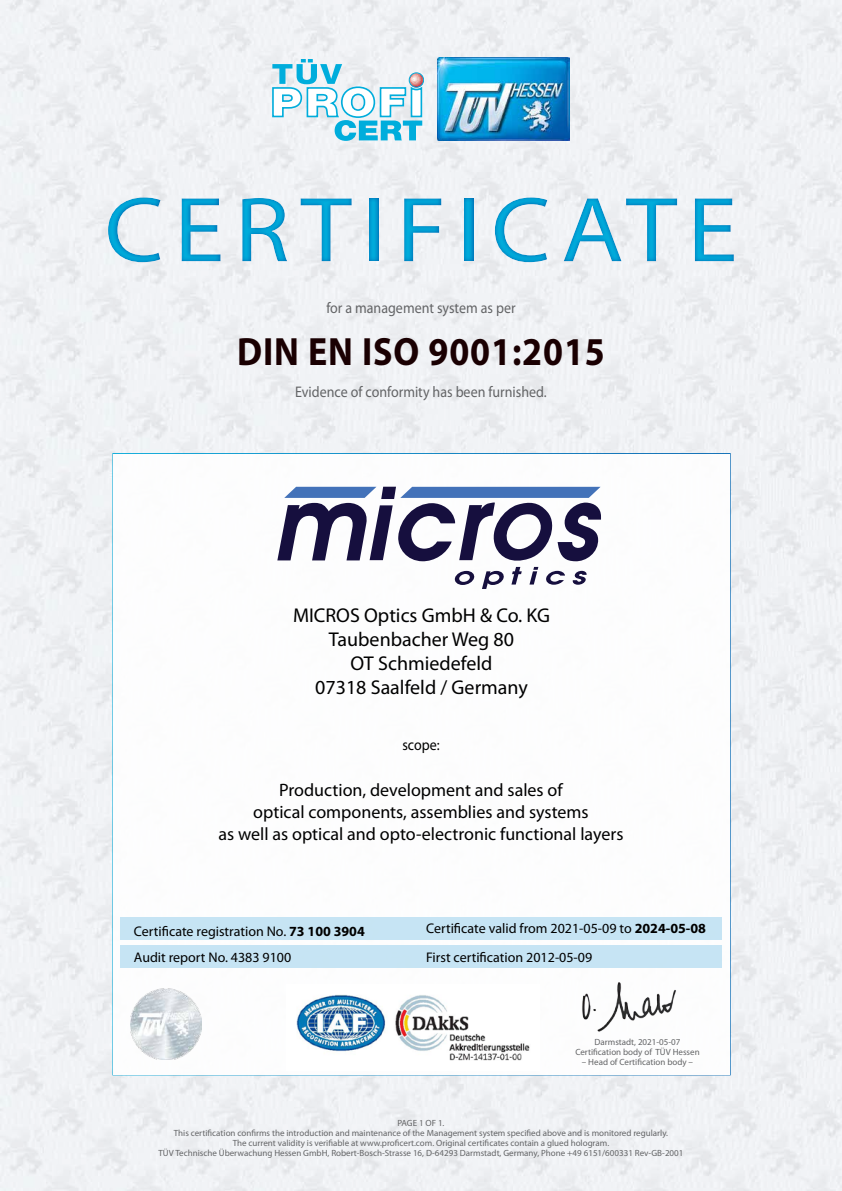
<style>
.page{position:relative;width:842px;height:1191px;background:#fff}
.page>*{position:absolute;margin:0;border:0;box-sizing:border-box;transform-origin:0 0}
.t1{font:93px "Myriad Pro";letter-spacing:.1em;color:#00addc;scale:1.1 1}
.t2{font:700 39.6px "Myriad Pro";letter-spacing:.025em;color:#1a0002;scale:.91 1}
.t3{font:20px/24px "Myriad Pro";color:#000;text-align:center}
.t4{font:18px/21.6px "Myriad Pro";color:#000;text-align:center}
.t5{font:15.4px "Myriad Pro";color:#636466;scale:.91 1}
.t6{font:15.4px "Myriad Pro";color:#000;scale:.91 1}
.t7{font:14px/26px "Myriad Pro";color:#000}
.t8{font:9px/10px "Myriad Pro";color:#636466;text-align:center}
.s1{font-weight:700}
</style>
<div class="page">
<img style="left:0;top:0;width:842px;height:1191px">
<img style="left:437px;top:57px;width:132px;height:83px">
<svg style="left:272px;top:59px;width:152px;height:82px"></svg>
<div style="left:112px;top:453px;width:619px;height:622px;background:#fff;border:2px solid #fff"></div>
<div style="left:120px;top:945px;width:602px;height:23px;background:#c0e2f3"></div>
<div style="left:121px;top:917px;width:601px;height:22px;background:#c0e2f3"></div>
<img style="left:296px;top:995px;width:234px;height:66px">
<img style="left:749px;top:906px;width:78px;height:54px">
<img style="left:736px;top:795px;width:97px;height:40px">
<img style="left:737px;top:681px;width:95px;height:34px">
<img style="left:738px;top:576px;width:93px;height:35px">
<img style="left:737px;top:479px;width:91px;height:36px">
<img style="left:582px;top:982px;width:94px;height:50px">
<div style="left:0;top:172px;width:842px;height:114px;background:#006bb6;opacity:.75"></div>
<img style="left:130px;top:988px;width:71px;height:71px">
<svg style="left:277px;top:487px;width:324px;height:102px"></svg>
<h1 class="t1" style="left:104px;top:173px;width:577px">CERTIFICATE</h1>
<h3 class="t5" style="left:326px;top:298px;width:209px">for a management system as per</h3>
<h2 class="t2" style="left:237px;top:326px;width:406px">DIN EN ISO 9001:2015</h2>
<h3 class="t5" style="left:295px;top:382px;width:278px">Evidence of conformity has been furnished.</h3>
<h3 class="t3" style="left:293px;top:603px;width:259px">MICROS Optics GmbH &amp; Co. KG<br>Taubenbacher Weg 80<br>OT Schmiedefeld<br>07318 Saalfeld / Germany</h3>
<h3 class="t6" style="left:402px;top:735px;width:42px">scope:</h3>
<h3 class="t4" style="left:218px;top:779px;width:406px">Production, development and sales of<br>optical components, assemblies and systems<br>as well as optical and opto-electronic functional layers</h3>
<h3 class="t7" style="left:134px;top:917px;width:232px">Certificate registration No. <span class="s1">73 100 3904<br></span>Audit report No. 4383 9100</h3>
<h3 class="t7" style="left:426px;top:915px;width:281px">Certificate valid from 2021-05-09 to <span class="s1">2024-05-08</span></h3>
<h3 class="t7" style="left:426px;top:943px;width:168px">First certification 2012-05-09</h3>
<p class="t8" style="left:575px;top:1037px;width:126px">Darmstadt, 2021-05-07<br>Certification body of TÜV Hessen</p>
<p class="t8" style="left:582px;top:1057px;width:113px">– Head of Certification body –</p>
<p class="t8" style="left:159px;top:1118px;width:526px">PAGE 1 OF 1.<br>This certification confirms the introduction and maintenance of the Management system specified above and is monitored regularly.<br>The current validity is verifiable at www.proficert.com. Original certificates contain a glued hologram.<br>TÜV Technische Überwachung Hessen GmbH, Robert-Bosch-Strasse 16, D-64293 Darmstadt, Germany, Phone +49 6151/600331 Rev-GB-2001</p>
</div>
